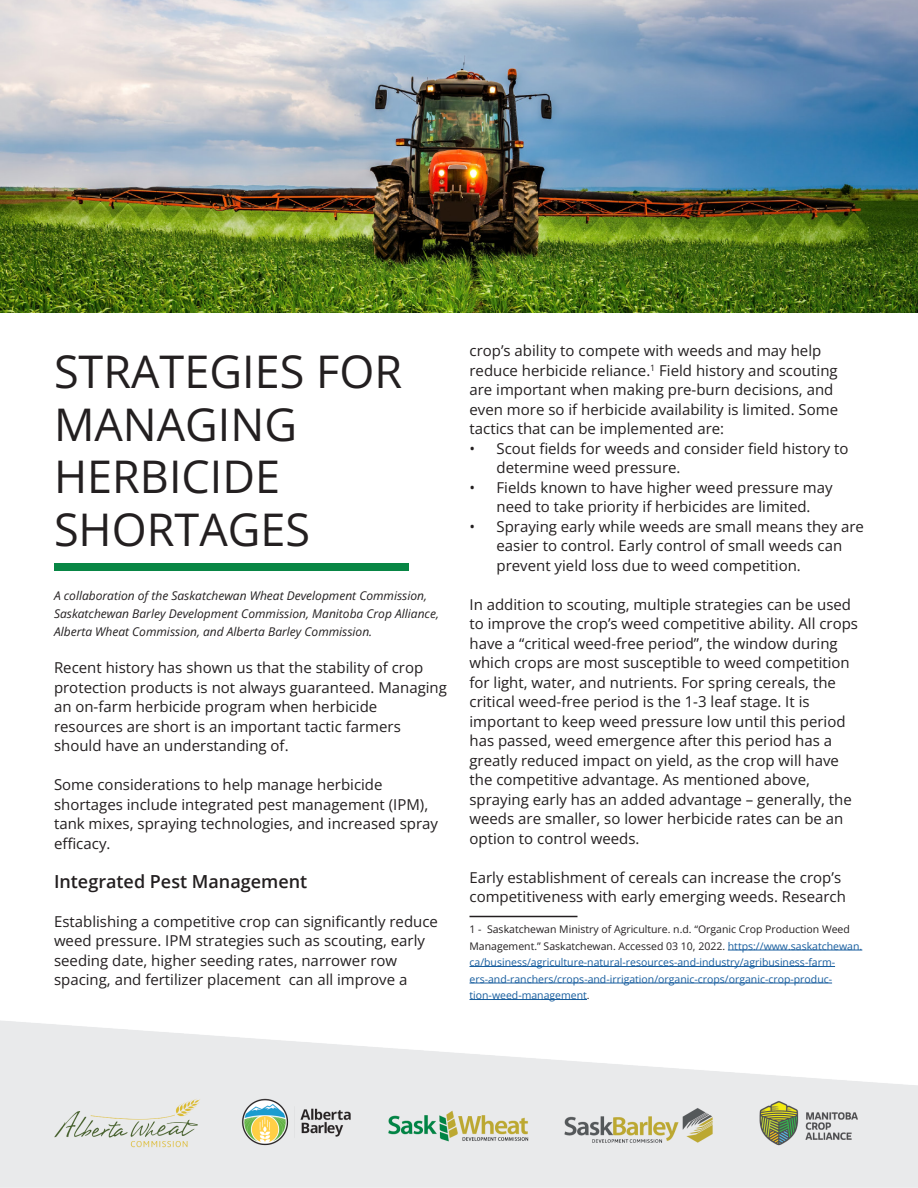
<style>
.page{position:relative;width:918px;height:1188px;background:#fff}
.page>*{position:absolute;margin:0;border:0;box-sizing:border-box;transform-origin:0 0}
.t1{font:45px/52.5px "Open Sans";color:#231f20}
.t2{font:600 18px "Open Sans";color:#231f20}
.t3{font:15px/19.5px "Open Sans";color:#231f20}
.t4{font:italic 12px/18px "Open Sans";color:#231f20}
.t5{font:10.5px/16.5px "Open Sans";color:#175d9e}
.s1{color:#231f20}
</style>
<div class="page">
<img style="left:0;top:0;width:918px;height:313px">
<div style="left:54px;top:563px;width:355px;height:8px;background:#088645"></div>
<hr style="left:470px;top:916px;width:108px;height:1px;background:#231f20">
<hr style="left:728px;top:950px;width:134px;height:1px;background:#175d9e">
<hr style="left:470px;top:966px;width:365px;height:1px;background:#175d9e">
<hr style="left:470px;top:983px;width:362px;height:1px;background:#175d9e">
<hr style="left:470px;top:999px;width:117px;height:1px;background:#175d9e">
<img style="left:0;top:1021px;width:918px;height:167px">
<p class="t1" style="left:54px;top:345px;width:350px">STRATEGIES FOR<br>MANAGING</p>
<p class="t1" style="left:54px;top:450px;width:258px">HERBICIDE<br>SHORTAGES</p>
<p class="t4" style="left:54px;top:586px;width:387px">A collaboration of the Saskatchewan Wheat Development Commission,<br>Saskatchewan Barley Development Commission, Manitoba Crop Alliance,<br>Alberta Wheat Commission, and Alberta Barley Commission.</p>
<p class="t3" style="left:54px;top:658px;width:395px">Recent history has shown us that the stability of crop protection products is not always guaranteed. Managing an on-farm herbicide program when herbicide resources are short is an important tactic farmers should have an understanding of.</p>
<p class="t3" style="left:54px;top:775px;width:386px">Some considerations to help manage herbicide shortages include integrated pest management (IPM), tank mixes, spraying technologies, and increased spray efficacy.</p>
<p class="t2" style="left:54px;top:869px;width:255px">Integrated Pest Management</p>
<p class="t3" style="left:54px;top:911px;width:386px">Establishing a competitive crop can significantly reduce weed pressure. IPM strategies such as scouting, early seeding date, higher seeding rates, narrower row spacing, and fertilizer placement can all improve a</p>
<p class="t3" style="left:470px;top:341px;width:370px">crop’s ability to compete with weeds and may help reduce herbicide reliance.<sup>1</sup> Field history and scouting are important when making pre-burn decisions, and even more so if herbicide availability is limited. Some tactics that can be implemented are:</p>
<p class="t3" style="left:496px;top:438px;width:354px;text-indent:-27px">• Scout fields for weeds and consider field history to determine weed pressure.</p>
<p class="t3" style="left:470px;top:477px;width:365px;text-align:center">• Fields known to have higher weed pressure may need to take priority if herbicides are limited.</p>
<p class="t3" style="left:496px;top:516px;width:369px;text-indent:-27px">• Spraying early while weeds are small means they are easier to control. Early control of small weeds can prevent yield loss due to weed competition.</p>
<p class="t3" style="left:470px;top:594px;width:390px">In addition to scouting, multiple strategies can be used to improve the crop’s weed competitive ability. All crops have a “critical weed-free period”, the window during which crops are most susceptible to weed competition for light, water, and nutrients. For spring cereals, the critical weed-free period is the 1-3 leaf stage. It is important to keep weed pressure low until this period has passed, weed emergence after this period has a greatly reduced impact on yield, as the crop will have the competitive advantage. As mentioned above, spraying early has an added advantage – generally, the weeds are smaller, so lower herbicide rates can be an option to control weeds.</p>
<p class="t3" style="left:470px;top:867px;width:378px">Early establishment of cereals can increase the crop’s competitiveness with early emerging weeds. Research</p>
<p class="t5" style="left:470px;top:921px;width:394px"><span class="s1">1 - Saskatchewan Ministry of Agriculture. n.d. “Organic Crop Production Weed Management.” Saskatchewan. Accessed 03 10, 2022.</span> https://www.saskatchewan. ca/business/agriculture-natural-resources-and-industry/agribusiness-farm&shy;ers-and-ranchers/crops-and-irrigation/organic-crops/organic-crop-produc&shy;tion-weed-management<span class="s1">.</span></p>
</div>
